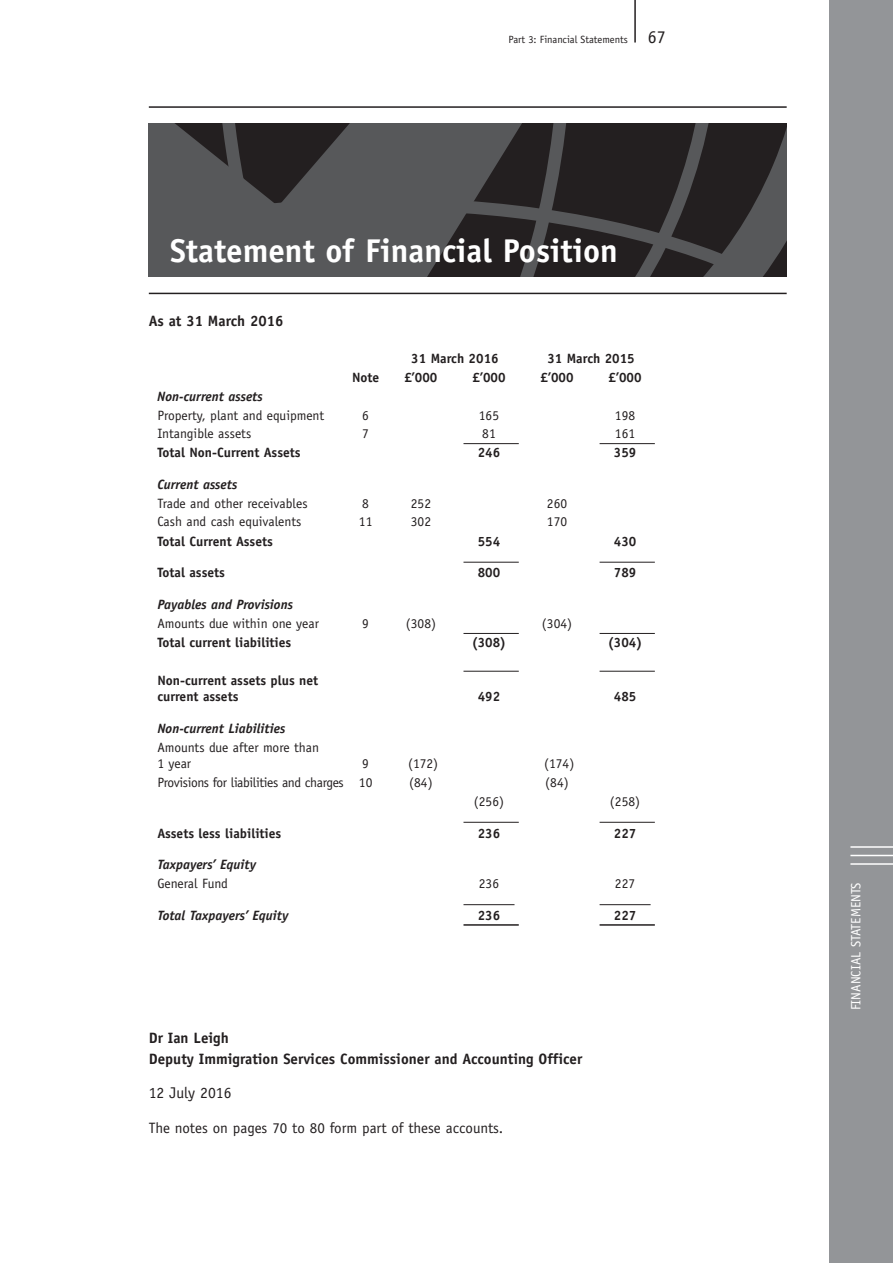
<style>
.page{position:relative;width:893px;height:1263px;background:#fff}
.page>*{position:absolute;margin:0;border:0;box-sizing:border-box;transform-origin:0 0}
._00_-_Chapter_head{font:700 33px "Officina Sans";color:#fff}
._05_-_Body_copy{font:15.6px "Officina Sans";color:#231f20}
._05_-_Body_copy-2{font:700 15px/21px "Officina Sans";color:#231f20}
._05_-_Body_copy-3{font:15px "Officina Sans";color:#231f20}
._75_-_Table_Text_Ran{font:13.5px/16.5px "Officina Sans";color:#231f20}
._75_-_Table_Text_Ran-2{font:700 13.5px/16.5px "Officina Sans";color:#231f20}
._75_-_Table_Text_Ran-3{font:italic 700 13.5px "Officina Sans";color:#231f20}
._75_-_Table_Text_Ran-4{font:13.5px "Officina Sans";letter-spacing:-.025em;color:#231f20}
._75_-_Table_Text_RC{font:700 13.5px "Officina Sans";color:#231f20}
.t1{font:13.5px "Officina Sans";color:#fff}
._75_-_Table_Text_RC-2{font:13.5px "Officina Sans";color:#231f20}
.t2{font:10.5px "Officina Sans";color:#231f20}
.s1{font-size:18px}
</style>
<div class="page">
<hr style="left:149px;top:106px;width:638px;height:2px;background:#231f20">
<hr style="left:149px;top:293px;width:638px;height:1px;background:#231f20">
<svg style="left:149px;top:123px;width:638px;height:153px;background:#403f40"></svg>
<hr style="left:634px;top:0;width:2px;height:43px;background:#231f20">
<div style="left:829px;top:0;width:64px;height:1263px;background:#939598"></div>
<hr style="left:850px;top:846px;width:43px;height:2px;background:#fff">
<hr style="left:850px;top:855px;width:43px;height:1px;background:#fff">
<hr style="left:850px;top:863px;width:43px;height:2px;background:#fff">
<hr style="left:463px;top:443px;width:56px;height:1px;background:#231f20">
<hr style="left:600px;top:443px;width:55px;height:1px;background:#231f20">
<hr style="left:463px;top:562px;width:56px;height:1px;background:#231f20">
<hr style="left:600px;top:562px;width:55px;height:1px;background:#231f20">
<hr style="left:463px;top:633px;width:56px;height:1px;background:#231f20">
<hr style="left:600px;top:633px;width:55px;height:1px;background:#231f20">
<hr style="left:463px;top:671px;width:56px;height:1px;background:#231f20">
<hr style="left:600px;top:671px;width:55px;height:1px;background:#231f20">
<hr style="left:463px;top:822px;width:56px;height:1px;background:#231f20">
<hr style="left:600px;top:822px;width:55px;height:1px;background:#231f20">
<hr style="left:463px;top:904px;width:51px;height:1px;background:#231f20">
<hr style="left:463px;top:924px;width:56px;height:2px;background:#231f20">
<hr style="left:600px;top:904px;width:51px;height:1px;background:#231f20">
<hr style="left:600px;top:924px;width:55px;height:2px;background:#231f20">
<p class="t2" style="left:508px;top:33px;width:159px">Part 3: Financial Statements <span class="s1">67</span></p>
<p class="_00_-_Chapter_head" style="left:170px;top:230px;width:449px">Statement of Financial Position</p>
<p class="_05_-_Body_copy-2" style="left:149px;top:311px;width:136px">As at 31 March 2016</p>
<p class="_75_-_Table_Text_Ran-2" style="left:411px;top:350px;width:89px">31 March 2016</p>
<p class="_75_-_Table_Text_Ran-2" style="left:547px;top:350px;width:89px">31 March 2015</p>
<p class="_75_-_Table_Text_Ran-2" style="left:352px;top:369px;width:29px">Note</p>
<p class="_75_-_Table_Text_Ran-2" style="left:404px;top:369px;width:35px">£’000</p>
<p class="_75_-_Table_Text_Ran-2" style="left:472px;top:369px;width:35px">£’000</p>
<p class="_75_-_Table_Text_Ran-2" style="left:540px;top:369px;width:35px">£’000</p>
<p class="_75_-_Table_Text_Ran-2" style="left:609px;top:369px;width:35px">£’000</p>
<p class="_75_-_Table_Text_Ran-3" style="left:157px;top:388px;width:107px">Non-current assets</p>
<p class="_75_-_Table_Text_Ran" style="left:157px;top:407px;width:168px">Property, plant and equipment</p>
<p class="_75_-_Table_Text_Ran" style="left:362px;top:407px;width:8px">6</p>
<p class="_75_-_Table_Text_Ran" style="left:479px;top:407px;width:22px">165</p>
<p class="_75_-_Table_Text_Ran" style="left:615px;top:407px;width:22px">198</p>
<p class="_75_-_Table_Text_Ran" style="left:157px;top:425px;width:95px">Intangible assets</p>
<p class="_75_-_Table_Text_Ran" style="left:362px;top:425px;width:8px">7</p>
<p class="_75_-_Table_Text_RC-2" style="left:482px;top:426px;width:15px">81</p>
<p class="_75_-_Table_Text_RC-2" style="left:615px;top:426px;width:22px">161</p>
<p class="_75_-_Table_Text_Ran-2" style="left:157px;top:444px;width:145px">Total Non-Current Assets</p>
<p class="_75_-_Table_Text_Ran-2" style="left:478px;top:444px;width:24px">246</p>
<p class="_75_-_Table_Text_Ran-2" style="left:614px;top:444px;width:24px">359</p>
<p class="_75_-_Table_Text_Ran-3" style="left:157px;top:476px;width:81px">Current assets</p>
<p class="_75_-_Table_Text_Ran" style="left:157px;top:495px;width:152px">Trade and other receivables</p>
<p class="_75_-_Table_Text_Ran" style="left:362px;top:495px;width:8px">8</p>
<p class="_75_-_Table_Text_Ran" style="left:411px;top:495px;width:22px">252</p>
<p class="_75_-_Table_Text_Ran" style="left:547px;top:495px;width:22px">260</p>
<p class="_75_-_Table_Text_Ran" style="left:157px;top:514px;width:145px">Cash and cash equivalents</p>
<p class="_75_-_Table_Text_Ran" style="left:359px;top:514px;width:15px">11</p>
<p class="_75_-_Table_Text_Ran" style="left:411px;top:514px;width:22px">302</p>
<p class="_75_-_Table_Text_Ran" style="left:547px;top:514px;width:22px">170</p>
<p class="_75_-_Table_Text_Ran-2" style="left:157px;top:533px;width:117px">Total Current Assets</p>
<p class="_75_-_Table_Text_RC" style="left:478px;top:532px;width:24px">554</p>
<p class="_75_-_Table_Text_RC" style="left:614px;top:532px;width:24px">430</p>
<p class="_75_-_Table_Text_Ran-2" style="left:157px;top:564px;width:69px">Total assets</p>
<p class="_75_-_Table_Text_RC" style="left:478px;top:564px;width:24px">800</p>
<p class="_75_-_Table_Text_RC" style="left:614px;top:564px;width:24px">789</p>
<p class="_75_-_Table_Text_Ran-3" style="left:157px;top:597px;width:137px">Payables and Provisions</p>
<p class="_75_-_Table_Text_Ran" style="left:157px;top:615px;width:163px">Amounts due within one year</p>
<p class="_75_-_Table_Text_Ran" style="left:362px;top:615px;width:8px">9</p>
<p class="_75_-_Table_Text_Ran" style="left:406px;top:615px;width:32px">(308)</p>
<p class="_75_-_Table_Text_Ran" style="left:542px;top:615px;width:32px">(304)</p>
<p class="_75_-_Table_Text_Ran-2" style="left:157px;top:634px;width:136px">Total current liabilities</p>
<p class="_75_-_Table_Text_Ran-2" style="left:472px;top:634px;width:36px">(308)</p>
<p class="_75_-_Table_Text_Ran-2" style="left:608px;top:634px;width:36px">(304)</p>
<p class="_75_-_Table_Text_Ran-2" style="left:157px;top:672px;width:162px">Non-current assets plus net current assets</p>
<p class="_75_-_Table_Text_Ran-2" style="left:478px;top:688px;width:24px">492</p>
<p class="_75_-_Table_Text_Ran-2" style="left:614px;top:688px;width:24px">485</p>
<p class="_75_-_Table_Text_Ran-3" style="left:157px;top:720px;width:129px">Non-current Liabilities</p>
<p class="_75_-_Table_Text_Ran" style="left:157px;top:739px;width:163px">Amounts due after more than<br>1 year</p>
<p class="_75_-_Table_Text_Ran" style="left:362px;top:755px;width:8px">9</p>
<p class="_75_-_Table_Text_Ran" style="left:408px;top:755px;width:32px">(172)</p>
<p class="_75_-_Table_Text_Ran" style="left:544px;top:755px;width:32px">(174)</p>
<p class="_75_-_Table_Text_Ran-4" style="left:157px;top:774px;width:188px">Provisions for liabilities and charges</p>
<p class="_75_-_Table_Text_Ran" style="left:359px;top:774px;width:15px">10</p>
<p class="_75_-_Table_Text_Ran" style="left:409px;top:774px;width:25px">(84)</p>
<p class="_75_-_Table_Text_Ran" style="left:545px;top:774px;width:25px">(84)</p>
<p class="_75_-_Table_Text_Ran" style="left:474px;top:793px;width:32px">(256)</p>
<p class="_75_-_Table_Text_Ran" style="left:610px;top:793px;width:32px">(258)</p>
<p class="_75_-_Table_Text_Ran-2" style="left:157px;top:824px;width:126px">Assets less liabilities</p>
<p class="_75_-_Table_Text_RC" style="left:478px;top:824px;width:24px">236</p>
<p class="_75_-_Table_Text_RC" style="left:614px;top:824px;width:24px">227</p>
<p class="_75_-_Table_Text_Ran-3" style="left:157px;top:857px;width:100px">Taxpayers’ Equity</p>
<p class="_75_-_Table_Text_Ran" style="left:157px;top:875px;width:72px">General Fund</p>
<p class="_75_-_Table_Text_Ran" style="left:479px;top:875px;width:22px">236</p>
<p class="_75_-_Table_Text_Ran" style="left:615px;top:875px;width:22px">227</p>
<p class="_75_-_Table_Text_Ran-3" style="left:157px;top:907px;width:133px">Total Taxpayers’ Equity</p>
<p class="_75_-_Table_Text_RC" style="left:478px;top:907px;width:24px">236</p>
<p class="_75_-_Table_Text_RC" style="left:614px;top:907px;width:24px">227</p>
<p class="_05_-_Body_copy-2" style="left:149px;top:1027px;width:435px">Dr Ian Leigh<br>Deputy Immigration Services Commissioner and Accounting Officer</p>
<p class="_05_-_Body_copy" style="left:149px;top:1084px;width:84px">12 July 2016</p>
<p class="_05_-_Body_copy-3" style="left:149px;top:1119px;width:356px">The notes on pages 70 to 80 form part of these accounts.</p>
<p class="t1" style="left:848px;top:1010px;width:129px;rotate:-90deg">FINANCIAL STATEMENTS</p>
</div>
